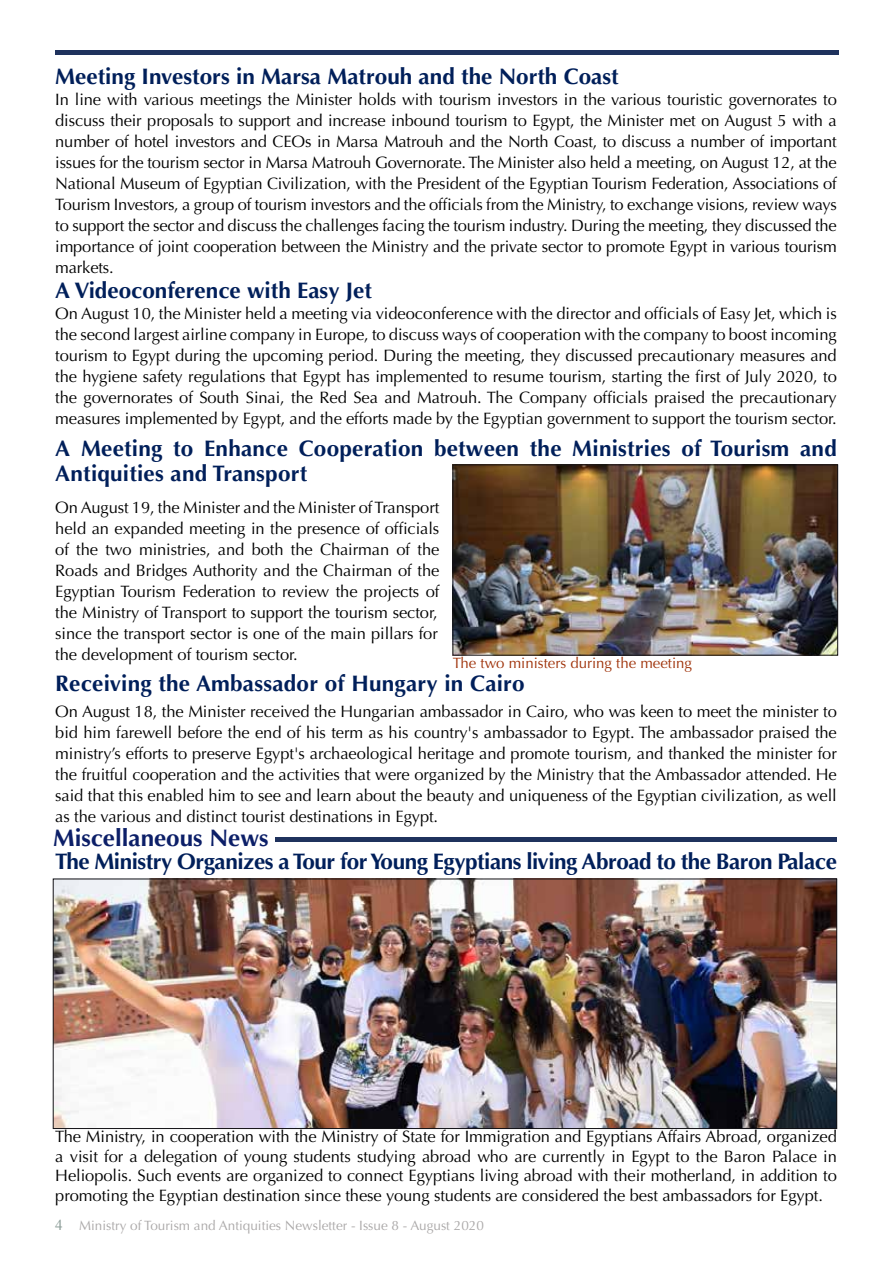
<style>
.page{position:relative;width:893px;height:1263px;background:#fff}
.page>*{position:absolute;margin:0;border:0;box-sizing:border-box;transform-origin:0 0}
.t1{font:700 24px "Optima";color:#0c1f68}
.t2{font:700 22.5px/25.5px "Optima";color:#001f5a}
.t3{font:700 22.5px "Optima";letter-spacing:-.02em;color:#001f5a}
.t4{font:16.5px/21px "Optima";letter-spacing:-.005em;color:#000;text-align:justify}
.t5{font:15px "Optima";color:#9f330b}
.t6{font:15px "Times New Roman";color:#8c9d98}
.t7{font:13.5px "Optima";color:#aaa8a8}
</style>
<div class="page">
<div style="left:55px;top:50px;width:784px;height:5px;background:#1f325d"></div>
<img style="left:454px;top:466px;width:382px;height:187px">
<div style="left:452px;top:464px;width:386px;height:191px;border:1px solid #131216"></div>
<hr style="left:275px;top:838px;width:562px;height:4px;background:#1f325d">
<img style="left:55px;top:881px;width:780px;height:246px">
<div style="left:53px;top:879px;width:784px;height:250px;border:1px solid #131216"></div>
<h2 class="t2" style="left:55px;top:64px;width:565px">Meeting Investors in Marsa Matrouh and the North Coast</h2>
<p class="t4" style="left:55px;top:89px;width:783px">In line with various meetings the Minister holds with tourism investors in the various touristic governorates to discuss their proposals to support and increase inbound tourism to Egypt, the Minister met on August 5 with a number of hotel investors and CEOs in Marsa Matrouh and the North Coast, to discuss a number of important issues for the tourism sector in Marsa Matrouh Governorate. The Minister also held a meeting, on August 12, at the National Museum of Egyptian Civilization, with the President of the Egyptian Tourism Federation, Associations of Tourism Investors a, group of tourism investors and the officials from the Ministry to, exchange visions, review ways to support the sector and discuss the challenges facing the tourism industry. During the meeting, they discussed the importance of joint cooperation between the Ministry and the private sector to promote Egypt in various tourism markets.</p>
<h2 class="t2" style="left:55px;top:278px;width:318px">A Videoconference with Easy Jet</h2>
<p class="t4" style="left:55px;top:303px;width:783px">On August 10, the Minister held a meeting via videoconference with the director and officials of Easy Jet, which is the second largest airline company in Europe to, discuss ways of cooperation with the company to boost incoming tourism to Egypt during the upcoming period. During the meeting, they discussed precautionary measures and the hygiene safety regulations that Egypt has implemented to resume tourism, starting the first of July 2020, to the governorates of South Sinai, the Red Sea and Matrouh. The Company officials praised the precautionary measures implemented by Egypt, and the efforts made by the Egyptian government to support the tourism sector.</p>
<h2 class="t2" style="left:800px;top:436px;width:38px">and</h2>
<h2 class="t2" style="left:681px;top:436px;width:110px">of Tourism</h2>
<h2 class="t2" style="left:204px;top:436px;width:85px">Enhance</h2>
<h2 class="t2" style="left:434px;top:436px;width:87px">between</h2>
<h2 class="t2" style="left:530px;top:436px;width:33px">the</h2>
<h2 class="t2" style="left:81px;top:436px;width:83px">Meeting</h2>
<h2 class="t2" style="left:299px;top:436px;width:126px">Cooperation</h2>
<h2 class="t2" style="left:572px;top:436px;width:100px">Ministries</h2>
<h2 class="t2" style="left:55px;top:436px;width:253px">A<br>Antiquities and Transport</h2>
<p class="t4" style="left:55px;top:497px;width:386px">On August 19, the Minister and the Minister ofTransport held an expanded meeting in the presence of officials of the two ministries, and both the Chairman of the Roads and Bridges Authority and the Chairman of the Egyptian Tourism Federation to review the projects of the Ministry of Transport to support the tourism sector, since the transport sector is one of the main pillars for the development of tourism sector.</p>
<h2 class="t2" style="left:55px;top:671px;width:471px">Receiving the Ambassador of Hungary in Cairo</h2>
<p class="t4" style="left:55px;top:701px;width:783px">On August 18, the Minister received the Hungarian ambassador in Cairo, who was keen to meet the minister to bid him farewell before the end of his term as his country s' ambassador to Egypt. The ambassador praised the ministry s’ efforts to preserve Egypt s' archaeological heritage and promote tourism, and thanked the minister for the fruitful cooperation and the activities that were organized by the Ministry that the Ambassador attended. He said that this enabled him to see and learn about the beauty and uniqueness of the Egyptian civilization, as well as the various and distinct tourist destinations in Egypt.</p>
<h2 class="t2" style="left:173px;top:436px;width:22px">to</h2>
<p class="t5" style="left:453px;top:655px;width:241px">The two ministers during the meeting</p>
<h1 class="t1" style="left:53px;top:824px;width:217px">Miscellaneous News</h1>
<h2 class="t3" style="left:55px;top:848px;width:783px">The Ministry Organizes a Tour forYoung Egyptians living Abroad to the Baron Palace</h2>
<p class="t4" style="left:55px;top:1127px;width:783px;line-height:19.5px">The Ministry in, cooperation with the Ministry of State for Immigration and Egyptians Affairs Abroad, organized a visit for a delegation of young students studying abroad who are currently in Egypt to the Baron Palace in Heliopolis. Such events are organized to connect Egyptians living abroad with their motherland in, addition to promoting the Egyptian destination since these young students are considered the best ambassadors for Egypt.</p>
<p class="t6" style="left:55px;top:1215px;width:9px">4</p>
<p class="t7" style="left:79px;top:1217px;width:406px">Ministry of Tourism and Antiquities Newsletter - Issue -8 August 2020</p>
</div>
